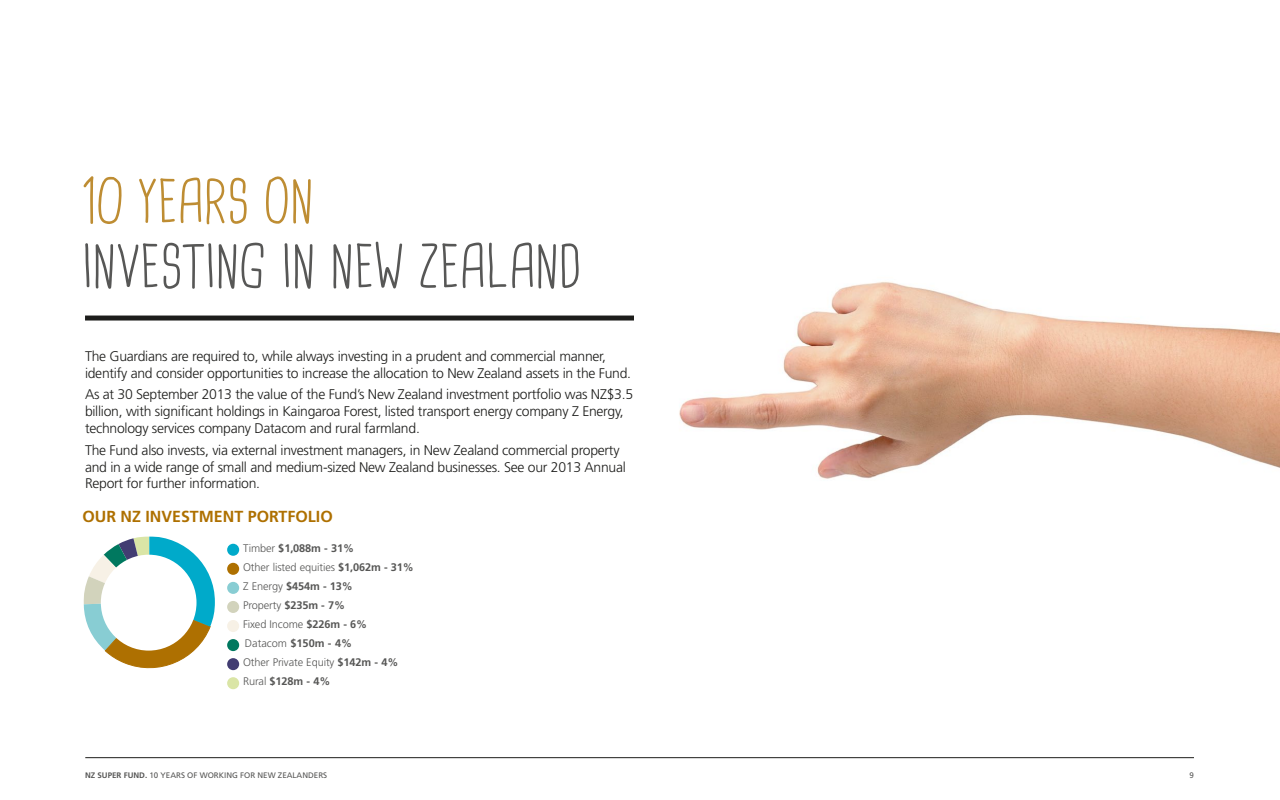
<style>
.page{position:relative;width:1280px;height:800px;background:#fff}
.page>*{position:absolute;margin:0;border:0;box-sizing:border-box;transform-origin:0 0}
.t1{font:59.5px/65px "Cardenio Modern";color:#575756}
.Graph_title{font:700 16px "Frutiger";color:#ae7000}
.Body{font:300 14px/16.8px "Frutiger";letter-spacing:-.02em;color:#1d1d1b}
.Graph_Key_pie{font:300 11px "Frutiger";letter-spacing:-.01em;color:#575756}
.Graph_Key_pie-2{font:700 11px "Frutiger";letter-spacing:-.01em;color:#575756}
.t2{font:8px "Frutiger";color:#575756}
.s1{color:#be8d33}
.s2{font-weight:300}
.s3{font-weight:700}
</style>
<div class="page">
<hr style="left:85px;top:757px;width:1109px;height:1px;background:#1d1d1b">
<img style="left:606px;top:281px;width:674px;height:198px">
<div style="left:85px;top:316px;width:549px;height:5px;background:#1d1d1b"></div>
<svg style="left:83px;top:536px;width:132px;height:133px"></svg>
<div style="left:101px;top:555px;width:96px;height:96px;background:#fff;border-radius:50%"></div>
<div style="left:227px;top:544px;width:12px;height:12px;background:#00aaca;border-radius:50%"></div>
<div style="left:227px;top:563px;width:12px;height:12px;background:#ae7000;border-radius:50%"></div>
<div style="left:227px;top:582px;width:12px;height:12px;background:#88cdd3;border-radius:50%"></div>
<div style="left:227px;top:601px;width:12px;height:12px;background:#d2d3bc;border-radius:50%"></div>
<div style="left:227px;top:620px;width:12px;height:12px;background:#f7f1e6;border-radius:50%"></div>
<div style="left:227px;top:639px;width:12px;height:12px;background:#00785f;border-radius:50%"></div>
<div style="left:227px;top:658px;width:12px;height:12px;background:#423d72;border-radius:50%"></div>
<div style="left:227px;top:677px;width:12px;height:12px;background:#dae5a6;border-radius:50%"></div>
<p class="t1" style="left:82px;top:173px;width:501px"><span class="s1">10 YEARS ON<br></span>INVESTING IN NEW ZEALAND</p>
<p class="Body" style="left:85px;top:348px;width:548px">The Guardians are required to, while always investing in a prudent and commercial manner, identify and consider opportunities to increase the allocation to New Zealand assets in the Fund.</p>
<p class="Body" style="left:85px;top:386px;width:550px">As at 30 September 2013 the value of the Fund’s New Zealand investment portfolio was NZ$3.5 billion, with significant holdings in Kaingaroa Forest, listed transport energy company Z Energy, technology services company Datacom and rural farmland.</p>
<p class="Body" style="left:85px;top:442px;width:542px">The Fund also invests, via external investment managers, in New Zealand commercial property and in a wide range of small and medium-sized New Zealand businesses. See our 2013 Annual<br>Report for further information.</p>
<p class="Graph_title" style="left:82px;top:507px;width:252px">OUR NZ INVESTMENT PORTFOLIO</p>
<p class="Graph_Key_pie-2" style="left:243px;top:542px;width:112px"><span class="s2">Timber</span> $1,088m - 31%</p>
<p class="Graph_Key_pie" style="left:243px;top:561px;width:172px">Other listed equities <span class="s3">$1,062m - 31%</span></p>
<p class="Graph_Key_pie-2" style="left:243px;top:580px;width:111px"><span class="s2">Z Energy</span> $454m - 13%</p>
<p class="Graph_Key_pie" style="left:243px;top:599px;width:104px">Property <span class="s3">$235m - 7%</span></p>
<p class="Graph_Key_pie" style="left:243px;top:618px;width:126px">Fixed Income <span class="s3">$226m - 6%</span></p>
<p class="Graph_Key_pie-2" style="left:245px;top:637px;width:109px"><span class="s2">Datacom</span> $150m - 4%</p>
<p class="Graph_Key_pie" style="left:243px;top:656px;width:157px">Other Private Equity <span class="s3">$142m - 4%</span></p>
<p class="Graph_Key_pie-2" style="left:243px;top:675px;width:89px"><span class="s2">Rural</span> $128m - 4%</p>
<p class="t2" style="left:85px;top:771px;width:244px"><span class="s3">NZ SUPER FUND.</span> 10 YEARS OF WORKING FOR NEW ZEALANDERS</p>
<p class="t2" style="left:1190px;top:771px;width:6px">9</p>
</div>
